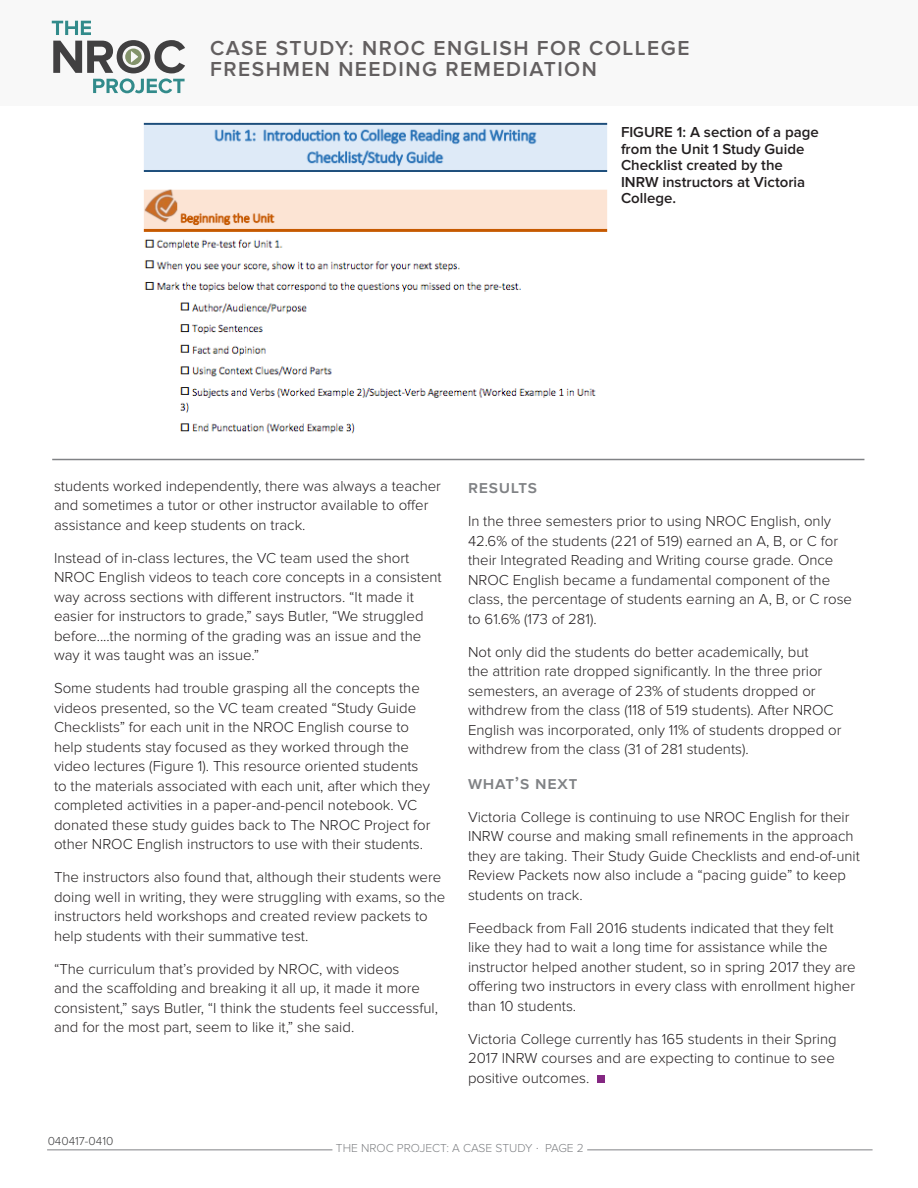
<style>
.page{position:relative;width:918px;height:1188px;background:#fff}
.page>*{position:absolute;margin:0;border:0;box-sizing:border-box;transform-origin:0 0}
.H1_Case_Study__Title{font:600 21px "Proxima Nova";letter-spacing:.07em;color:#635f60}
.body_copy{font:600 18px "Proxima Nova";letter-spacing:.04em;color:#808285}
.body_copy-2{font:300 15px/19.5px "Proxima Nova";color:#231f20}
.Figure_caption{font:600 15px/16.5px "Proxima Nova";color:#231f20}
.t1{font:300 12px "Proxima Nova";color:#808285}
.t2{font:300 12px "Proxima Nova";color:#3e3e3f}
.s1{font-family:"Lato"}
</style>
<div class="page">
<div style="left:0;top:0;width:918px;height:106px;background:#f8f8f8"></div>
<hr style="left:47px;top:1150px;width:285px;height:1px;background:#808285">
<hr style="left:587px;top:1150px;width:286px;height:1px;background:#808285">
<svg style="left:52px;top:21px;width:133px;height:72px"></svg>
<div style="left:597px;top:1075px;width:7px;height:8px;background:#842782"></div>
<hr style="left:52px;top:459px;width:812px;height:1px;background:#808285">
<img style="left:143px;top:122px;width:465px;height:312px">
<p class="H1_Case_Study__Title" style="left:210px;top:35px;width:481px">CASE STUDY: NROC ENGLISH FOR COLLEGE</p>
<p class="H1_Case_Study__Title" style="left:210px;top:56px;width:388px">FRESHMEN NEEDING REMEDIATION</p>
<p class="Figure_caption" style="left:621px;top:124px;width:199px">FIGURE 1: A section of a page from the Unit 1 Study Guide<br>Checklist created by the<br>INRW instructors at Victoria<br>College.</p>
<p class="body_copy-2" style="left:54px;top:476px;width:389px">students worked independently, there was always a teacher and sometimes a tutor or other instructor available to offer assistance and keep students on track.</p>
<p class="body_copy-2" style="left:54px;top:548px;width:389px">Instead of in-class lectures, the VC team used the short NROC English videos to teach core concepts in a consistent way across sections with different instructors. “It made it easier for instructors to grade,” says Butler, “We struggled before....the norming of the grading was an issue and the way it was taught was an issue.”</p>
<p class="body_copy-2" style="left:54px;top:679px;width:378px">Some students had trouble grasping all the concepts the videos presented, so the VC team created “Study Guide Checklists” for each unit in the NROC English course to help students stay focused as they worked through the video lectures (Figure 1). This resource oriented students to the materials associated with each unit, after which they completed activities in a paper-and-pencil notebook. VC donated these study guides back to The NROC Project for other NROC English instructors to use with their students.</p>
<p class="body_copy-2" style="left:54px;top:868px;width:393px">The instructors also found that, although their students were doing well in writing, they were struggling with exams, so the instructors held workshops and created review packets to help students with their summative test.</p>
<p class="body_copy-2" style="left:54px;top:959px;width:386px">“The curriculum that’s provided by NROC, with videos<br>and the scaffolding and breaking it all up, it made it more consistent,” says Butler, “I think the students feel successful, and for the most part, seem to like it,” she said.</p>
<p class="body_copy" style="left:468px;top:477px;width:70px">Results</p>
<p class="body_copy-2" style="left:468px;top:511px;width:386px">In the three semesters prior to using NROC English, only 42.6% of the students (221 of 519) earned an A, B, or C for their Integrated Reading and Writing course grade. Once NROC English became a fundamental component of the class, the percentage of students earning an A, B, or C rose to 61.6% (173 of 281).</p>
<p class="body_copy-2" style="left:468px;top:642px;width:375px">Not only did the students do better academically, but<br>the attrition rate dropped significantly. In the three prior semesters, an average of 23% of students dropped or withdrew from the class (118 of 519 students). After NROC English was incorporated, only 11% of students dropped or withdrew from the class (31 of 281 students).</p>
<p class="body_copy" style="left:468px;top:772px;width:111px">What’s Next</p>
<p class="body_copy-2" style="left:468px;top:807px;width:393px">Victoria College is continuing to use NROC English for their INRW course and making small refinements in the approach they are taking. Their Study Guide Checklists and end-of-unit Review Packets now also include a “pacing guide” to keep students on track.</p>
<p class="body_copy-2" style="left:468px;top:918px;width:389px">Feedback from Fall 2016 students indicated that they felt like they had to wait a long time for assistance while the instructor helped another student, so in spring 2017 they are offering two instructors in every class with enrollment higher than 10 students.</p>
<p class="body_copy-2" style="left:468px;top:1029px;width:370px">Victoria College currently has 165 students in their Spring<br>2017 INRW courses and are expecting to continue to see positive outcomes.</p>
<p class="t2" style="left:48px;top:1134px;width:67px">040417-0410</p>
<p class="t1" style="left:336px;top:1141px;width:249px">THE NROC PROJECT: A CASE STUDY <span class="s1">·</span> PAGE 2</p>
</div>
